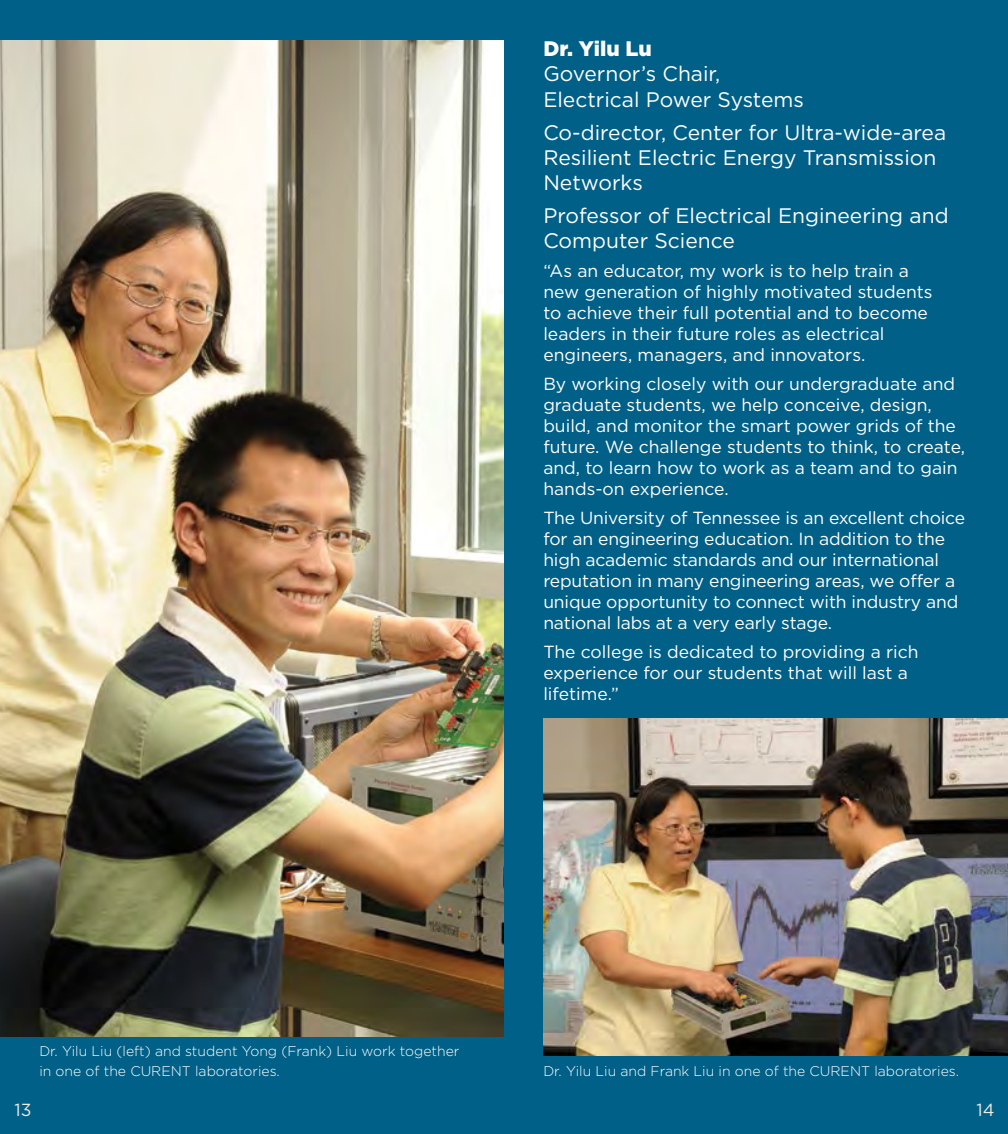
<style>
.page{position:relative;width:1008px;height:1134px;background:#006087}
.page>*{position:absolute;margin:0;border:0;box-sizing:border-box;transform-origin:0 0}
.t1{font:21px/25.2px "Gotham";color:#fff}
.t2{font:900 21px "Gotham";color:#fff}
.t3{font:17.5px/21px "Gotham";color:#fff}
.t4{font:17.5px "Gotham";color:#efebe1}
.t5{font:300 14px/19.2px "Gotham";color:#fff}
</style>
<div class="page">
<img style="left:0;top:40px;width:504px;height:997px">
<img style="left:543px;top:718px;width:465px;height:338px">
<p class="t2" style="left:543px;top:34px;width:110px">Dr. Yilu Lu</p>
<p class="t1" style="left:543px;top:61px;width:262px">Governor’s Chair,<br>Electrical Power Systems</p>
<p class="t1" style="left:543px;top:119px;width:404px">Co-director, Center for Ultra-wide-area<br>Resilient Electric Energy Transmission<br>Networks</p>
<p class="t1" style="left:543px;top:203px;width:407px">Professor of Electrical Engineering and<br>Computer Science</p>
<p class="t3" style="left:543px;top:260px;width:391px">“As an educator, my work is to help train a new generation of highly motivated students to achieve their full potential and to become leaders in their future roles as electrical engineers, managers, and innovators.</p>
<p class="t3" style="left:543px;top:373px;width:423px">By working closely with our undergraduate and graduate students, we help conceive, design, build, and monitor the smart power grids of the future. We challenge students to think, to create, and, to learn how to work as a team and to gain hands-on experience.</p>
<p class="t3" style="left:543px;top:507px;width:423px">The University of Tennessee is an excellent choice for an engineering education. In addition to the high academic standards and our international reputation in many engineering areas, we offer a unique opportunity to connect with industry and national labs at a very early stage.</p>
<p class="t3" style="left:543px;top:641px;width:377px">The college is dedicated to providing a rich experience for our students that will last a lifetime.”</p>
<p class="t5" style="left:39px;top:1041px;width:422px">Dr. Yilu Liu (left) and student Yong (Frank) Liu work together in one of the CURENT laboratories.</p>
<p class="t5" style="left:543px;top:1062px;width:417px">Dr. Yilu Liu and Frank Liu in one of the CURENT laboratories.</p>
<p class="t4" style="left:15px;top:1099px;width:18px">13</p>
<p class="t4" style="left:977px;top:1099px;width:20px">14</p>
</div>
